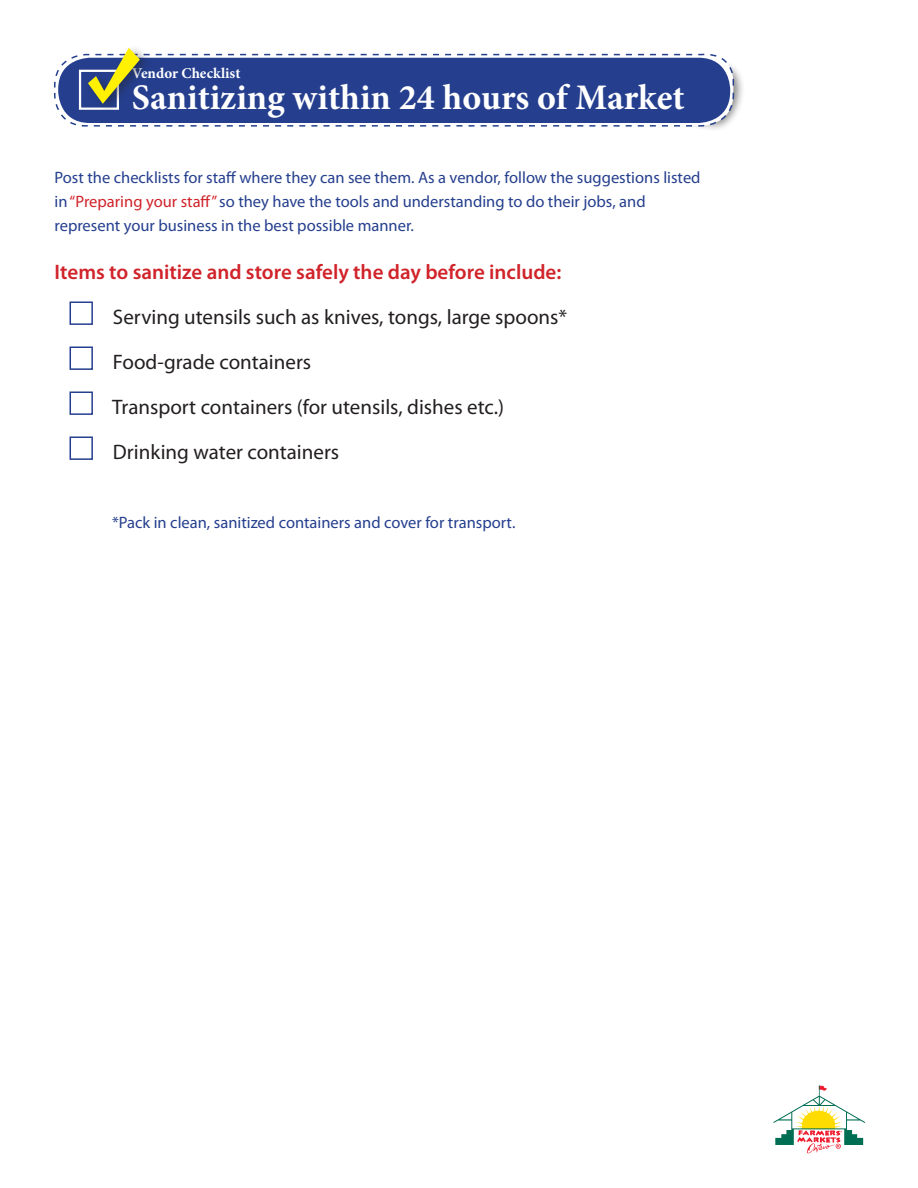
<style>
.page{position:relative;width:918px;height:1188px;background:#fff}
.page>*{position:absolute;margin:0;border:0;box-sizing:border-box;transform-origin:0 0}
.t1{font:700 36px "Minion Pro";color:#fff}
.t2{font:21px "Myriad Pro";color:#231f20}
.t3{font:600 21px "Myriad Pro";color:#d1232a}
.t4{font:16.5px/24px "Myriad Pro";color:#253f8e}
.t5{font:700 15px "Minion Pro";color:#fff}
.s1{color:#d1232a}
</style>
<div class="page">
<div style="left:606px;top:58px;width:139px;height:74px;background:#231f20;opacity:.75"></div>
<svg style="left:54px;top:53px;width:681px;height:74px"></svg>
<div style="left:58px;top:58px;width:672px;height:65px;background:#253f8e;border-radius:32px"></div>
<div style="left:79px;top:70px;width:40px;height:40px;border:2px solid #fff"></div>
<div style="left:84px;top:43px;width:67px;height:70px;background:#231f20;opacity:.4"></div>
<svg style="left:88px;top:48px;width:604px;height:56px"></svg>
<svg style="left:773px;top:1085px;width:92px;height:68px"></svg>
<div style="left:70px;top:302px;width:23px;height:23px;border:2px solid #253f8e"></div>
<div style="left:70px;top:346px;width:23px;height:24px;border:2px solid #253f8e"></div>
<div style="left:70px;top:392px;width:23px;height:23px;border:2px solid #253f8e"></div>
<div style="left:70px;top:436px;width:23px;height:24px;border:2px solid #253f8e"></div>
<p class="t5" style="left:132px;top:62px;width:110px">Vendor Checklist</p>
<p class="t1" style="left:132px;top:72px;width:554px">Sanitizing within 24 hours of Market</p>
<p class="t4" style="left:55px;top:166px;width:648px">Post the checklists for staff where they can see them. As a vendor, follow the suggestions listed in <span class="s1">“Preparing your staff”</span> so they have the tools and understanding to do their jobs, and</p>
<p class="t4" style="left:55px;top:214px;width:361px">represent your business in the best possible manner.</p>
<p class="t3" style="left:55px;top:261px;width:508px">Items to sanitize and store safely the day before include:</p>
<p class="t2" style="left:113px;top:304px;width:456px">Serving utensils such as knives, tongs, large spoons*</p>
<p class="t2" style="left:113px;top:349px;width:200px">Food-grade containers</p>
<p class="t2" style="left:112px;top:394px;width:393px">Transport containers (for utensils, dishes etc.)</p>
<p class="t2" style="left:113px;top:439px;width:228px">Drinking water containers</p>
<p class="t4" style="left:112px;top:511px;width:405px">*Pack in clean, sanitized containers and cover for transport.</p>
</div>
